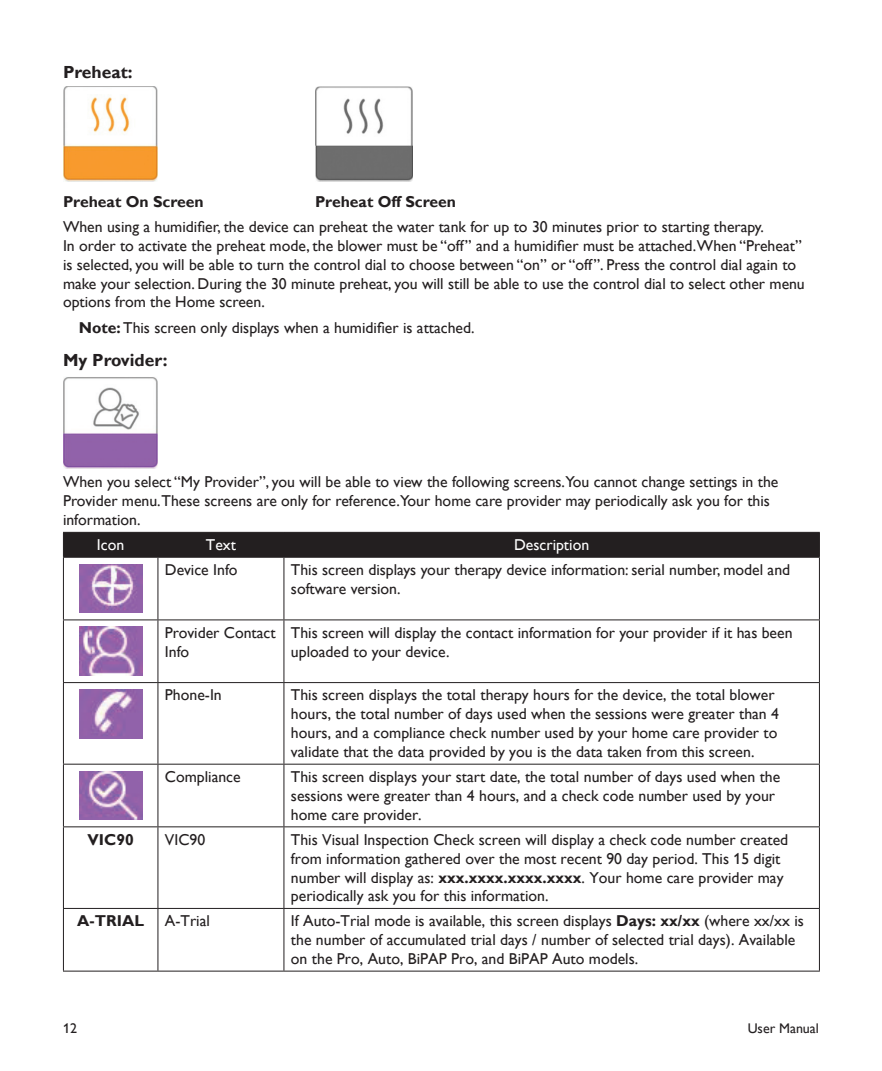
<style>
.page{position:relative;width:882px;height:1071px;background:#fff}
.page>*{position:absolute;margin:0;border:0;box-sizing:border-box;transform-origin:0 0}
.Paragraph_Style_2{font:700 17.5px "Gill Alt One";color:#231f20}
.Paragraph_Style_1{font:15.75px/18.9px "Gill Alt One";color:#231f20}
.Paragraph_Style_2-2{font:15.75px/18.9px "Gill Alt One";color:#231f20}
.t1{font:700 15.75px "Gill Alt One";color:#231f20}
.t2{font:15.75px "Gill Alt One";color:#fff}
.t3{font:14px "Gill Alt One";color:#231f20}
.s1{font-weight:700}
</style>
<div class="page">
<img style="left:63px;top:87px;width:95px;height:94px">
<img style="left:315px;top:87px;width:98px;height:94px">
<img style="left:63px;top:377px;width:95px;height:91px">
<div style="left:63px;top:532px;width:757px;height:25px;background:#231f20"></div>
<hr style="left:63px;top:557px;width:95px;height:1px;background:#231f20">
<hr style="left:63px;top:558px;width:1px;height:61px;background:#231f20">
<hr style="left:158px;top:557px;width:126px;height:1px;background:#231f20">
<hr style="left:158px;top:558px;width:1px;height:61px;background:#231f20">
<hr style="left:284px;top:557px;width:536px;height:1px;background:#231f20">
<hr style="left:284px;top:558px;width:1px;height:61px;background:#231f20">
<hr style="left:819px;top:558px;width:1px;height:61px;background:#231f20">
<hr style="left:63px;top:619px;width:95px;height:1px;background:#231f20">
<hr style="left:63px;top:620px;width:1px;height:62px;background:#231f20">
<hr style="left:158px;top:619px;width:126px;height:1px;background:#231f20">
<hr style="left:158px;top:620px;width:1px;height:62px;background:#231f20">
<hr style="left:284px;top:619px;width:536px;height:1px;background:#231f20">
<hr style="left:284px;top:620px;width:1px;height:62px;background:#231f20">
<hr style="left:819px;top:620px;width:1px;height:62px;background:#231f20">
<hr style="left:63px;top:682px;width:95px;height:1px;background:#231f20">
<hr style="left:63px;top:683px;width:1px;height:81px;background:#231f20">
<hr style="left:158px;top:682px;width:126px;height:1px;background:#231f20">
<hr style="left:158px;top:683px;width:1px;height:81px;background:#231f20">
<hr style="left:284px;top:682px;width:536px;height:1px;background:#231f20">
<hr style="left:284px;top:683px;width:1px;height:81px;background:#231f20">
<hr style="left:819px;top:683px;width:1px;height:81px;background:#231f20">
<hr style="left:63px;top:764px;width:95px;height:1px;background:#231f20">
<hr style="left:63px;top:765px;width:1px;height:61px;background:#231f20">
<hr style="left:158px;top:764px;width:126px;height:1px;background:#231f20">
<hr style="left:158px;top:765px;width:1px;height:61px;background:#231f20">
<hr style="left:284px;top:764px;width:536px;height:1px;background:#231f20">
<hr style="left:284px;top:765px;width:1px;height:61px;background:#231f20">
<hr style="left:819px;top:765px;width:1px;height:61px;background:#231f20">
<hr style="left:63px;top:826px;width:95px;height:1px;background:#231f20">
<hr style="left:63px;top:827px;width:1px;height:81px;background:#231f20">
<hr style="left:158px;top:826px;width:126px;height:1px;background:#231f20">
<hr style="left:158px;top:827px;width:1px;height:81px;background:#231f20">
<hr style="left:284px;top:826px;width:536px;height:1px;background:#231f20">
<hr style="left:284px;top:827px;width:1px;height:81px;background:#231f20">
<hr style="left:819px;top:827px;width:1px;height:81px;background:#231f20">
<hr style="left:63px;top:908px;width:95px;height:1px;background:#231f20">
<hr style="left:63px;top:909px;width:1px;height:62px;background:#231f20">
<hr style="left:158px;top:908px;width:126px;height:1px;background:#231f20">
<hr style="left:158px;top:909px;width:1px;height:62px;background:#231f20">
<hr style="left:284px;top:908px;width:536px;height:1px;background:#231f20">
<hr style="left:284px;top:909px;width:1px;height:62px;background:#231f20">
<hr style="left:819px;top:909px;width:1px;height:62px;background:#231f20">
<hr style="left:63px;top:971px;width:95px;height:1px;background:#231f20">
<hr style="left:158px;top:971px;width:126px;height:1px;background:#231f20">
<hr style="left:284px;top:971px;width:536px;height:1px;background:#231f20">
<img style="left:79px;top:564px;width:63px;height:49px">
<img style="left:79px;top:627px;width:63px;height:49px">
<img style="left:79px;top:690px;width:63px;height:48px">
<img style="left:79px;top:771px;width:63px;height:49px">
<p class="Paragraph_Style_2" style="left:63px;top:61px;width:71px">Preheat:</p>
<p class="t1" style="left:63px;top:192px;width:142px">Preheat On Screen</p>
<p class="t1" style="left:315px;top:192px;width:143px">Preheat Off Screen</p>
<p class="Paragraph_Style_2-2" style="left:63px;top:217px;width:702px">When using a humidifier, the device can preheat the water tank for up to 30 minutes prior to starting therapy.</p>
<p class="Paragraph_Style_2-2" style="left:63px;top:236px;width:743px">In order to activate the preheat mode, the blower must be “off” and a humidifier must be attached.When “Preheat” is selected, you will be able to turn the control dial to choose between “on” or “off”. Press the control dial again to make your selection. During the 30 minute preheat, you will still be able to use the control dial to select other menu options from the Home screen.</p>
<p class="Paragraph_Style_2-2" style="left:79px;top:318px;width:397px"><span class="s1">Note:</span> This screen only displays when a humidifier is attached.</p>
<p class="Paragraph_Style_2" style="left:63px;top:350px;width:106px">My Provider:</p>
<p class="Paragraph_Style_2-2" style="left:63px;top:472px;width:717px">When you select “My Provider”, you will be able to view the following screens.You cannot change settings in the<br>Provider menu.These screens are only for reference.Your home care provider may periodically ask you for this information.</p>
<p class="t2" style="left:97px;top:536px;width:29px">Icon</p>
<p class="t2" style="left:206px;top:536px;width:32px">Text</p>
<p class="t2" style="left:514px;top:536px;width:77px">Description</p>
<p class="Paragraph_Style_2-2" style="left:165px;top:560px;width:74px">Device Info</p>
<p class="Paragraph_Style_1" style="left:291px;top:560px;width:501px">This screen displays your therapy device information: serial number, model and software version.</p>
<p class="Paragraph_Style_2-2" style="left:165px;top:623px;width:112px">Provider Contact<br>Info</p>
<p class="Paragraph_Style_1" style="left:291px;top:623px;width:503px">This screen will display the contact information for your provider if it has been uploaded to your device.</p>
<p class="Paragraph_Style_2-2" style="left:165px;top:686px;width:58px">Phone-In</p>
<p class="Paragraph_Style_1" style="left:291px;top:686px;width:490px">This screen displays the total therapy hours for the device, the total blower hours, the total number of days used when the sessions were greater than 4 hours, and a compliance check number used by your home care provider to validate that the data provided by you is the data taken from this screen.</p>
<p class="Paragraph_Style_2-2" style="left:165px;top:767px;width:77px">Compliance</p>
<p class="Paragraph_Style_1" style="left:291px;top:767px;width:491px">This screen displays your start date, the total number of days used when the sessions were greater than 4 hours, and a check code number used by your home care provider.</p>
<p class="t1" style="left:88px;top:830px;width:48px">VIC90</p>
<p class="Paragraph_Style_2-2" style="left:165px;top:830px;width:42px">VIC90</p>
<p class="Paragraph_Style_1" style="left:291px;top:830px;width:499px">This Visual Inspection Check screen will display a check code number created from information gathered over the most recent 90 day period. This 15 digit number will display as: <span class="s1">xxx.xxxx.xxxx.xxxx</span>. Your home care provider may periodically ask you for this information.</p>
<p class="t1" style="left:77px;top:912px;width:68px">A-TRIAL</p>
<p class="Paragraph_Style_2-2" style="left:165px;top:911px;width:46px">A-Trial</p>
<p class="Paragraph_Style_1" style="left:291px;top:911px;width:514px">If Auto-Trial mode is available, this screen displays <span class="s1">Days: xx/xx</span> (where xx/xx is the number of accumulated trial days / number of selected trial days). Available on the Pro, Auto, BiPAP Pro, and BiPAP Auto models.</p>
<p class="t3" style="left:63px;top:1020px;width:15px">12</p>
<p class="t3" style="left:748px;top:1020px;width:73px">User Manual</p>
</div>
